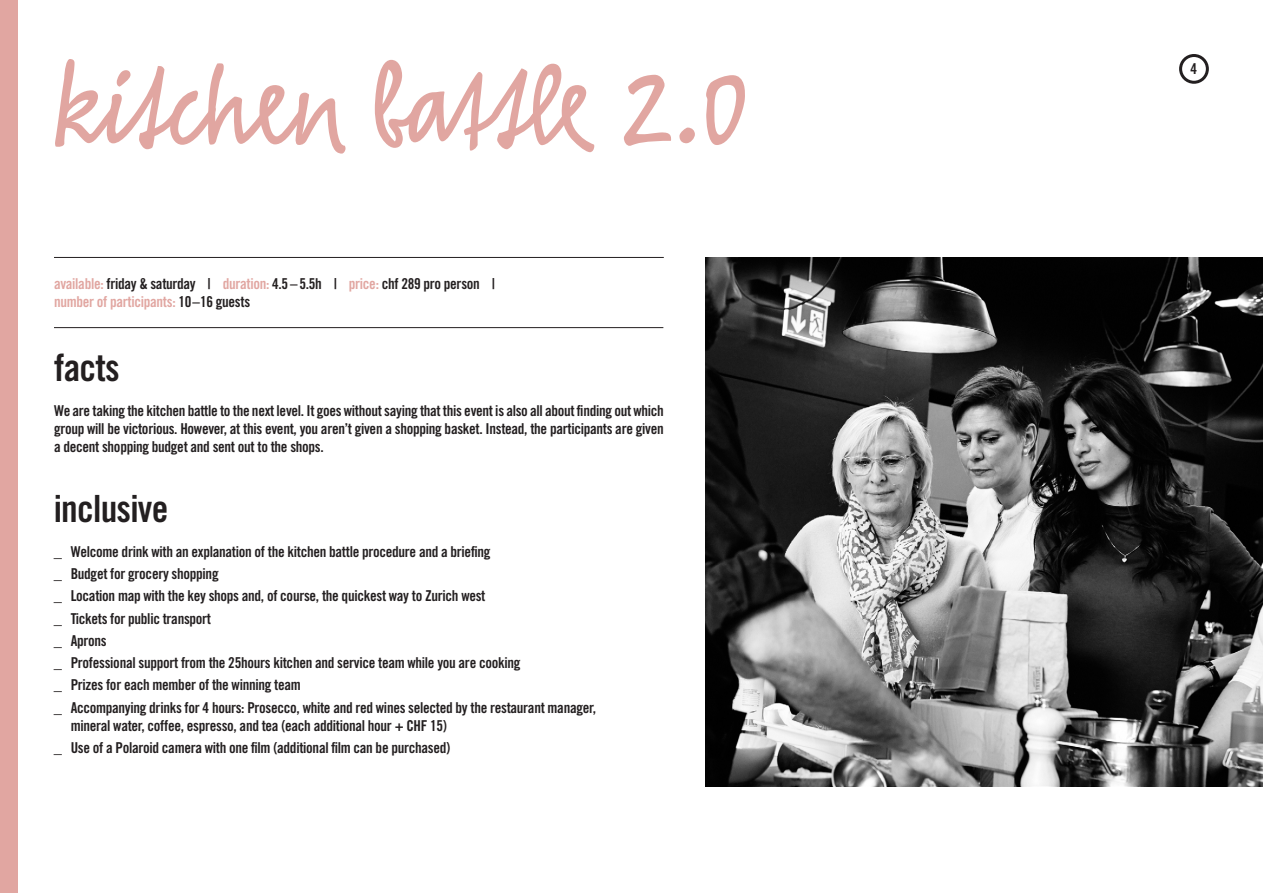
<style>
.page{position:relative;width:1263px;height:893px;background:#fff}
.page>*{position:absolute;margin:0;border:0;box-sizing:border-box;transform-origin:0 0}
.t1{font:127.5px "Alfont";color:#e1a6a1}
.t2{font:37.5px "Trade Gothic LT Std Bd Cn 20";letter-spacing:-.02em;color:#231f20}
.t3{font:15px/22.2px "Trade Gothic LT Std Bd Cn 20";letter-spacing:-.02em;color:#231f20}
.s1{color:#e1a6a1}
.s2{font-size:16.5px}
</style>
<div class="page">
<div style="left:1179px;top:54px;width:30px;height:30px;border:3px solid #231f20;border-radius:50%"></div>
<div style="left:0;top:0;width:17px;height:893px;background:#e1a6a1"></div>
<hr style="left:54px;top:257px;width:610px;height:1px;background:#231f20">
<img style="left:706px;top:257px;width:557px;height:530px">
<hr style="left:54px;top:327px;width:609px;height:1px;background:#231f20">
<h1 class="t1" style="left:54px;top:40px;width:697px">kitchen battle 2.0</h1>
<p class="t3" style="left:54px;top:274px;width:442px;line-height:18px"><span class="s1">available:</span> friday &amp; saturday | <span class="s1">duration:</span> 4.5 – 5.5h | <span class="s1">price:</span> chf 289 pro person | <span class="s1">number of participants:</span> 10–16 guests</p>
<h2 class="t2" style="left:54px;top:345px;width:67px">facts</h2>
<p class="t3" style="left:54px;top:402px;width:611px;line-height:18px;text-align:justify">We are taking the kitchen battle to the next level. It goes without saying that this event is also all about finding out which group will be victorious. However, at this event, you aren’t given a shopping basket. Instead, the participants are given a decent shopping budget and sent out to the shops.</p>
<h2 class="t2" style="left:54px;top:486px;width:116px">inclusive</h2>
<p class="t3" style="left:54px;top:540px;width:544px"><span class="s2">_</span> Welcome drink with an explanation of the kitchen battle procedure and a briefing<br><span class="s2">_</span> Budget for grocery shopping<br><span class="s2">_</span> Location map with the key shops and, of course, the quickest way to Zurich west<br><span class="s2">_</span> Tickets for public transport<br><span class="s2">_</span> Aprons<br><span class="s2">_</span> Professional support from the 25hours kitchen and service team while you are cooking<br><span class="s2">_</span> Prizes for each member of the winning team<br><span class="s2">_</span> Accompanying drinks for 4 hours: Prosecco, white and red wines selected by the restaurant manager,</p>
<p class="t3" style="left:54px;top:714px;width:398px;text-align:right">mineral water, coffee, espresso, and tea (each additional hour + CHF 15)<br><span class="s2">_</span> Use of a Polaroid camera with one film (additional film can be purchased)</p>
<p class="t3" style="left:1191px;top:58px;width:8px">4</p>
</div>
